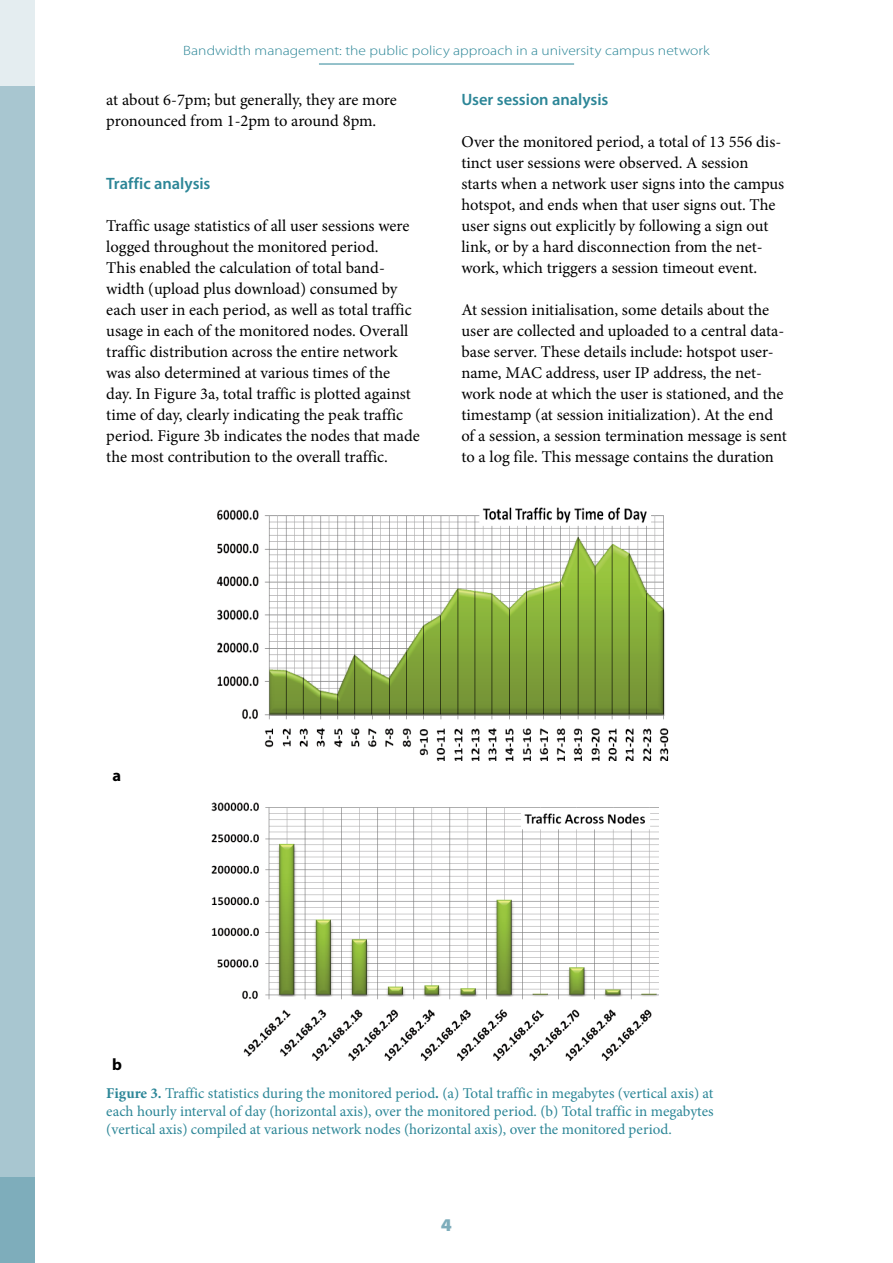
<style>
.page{position:relative;width:893px;height:1263px;background:#fff}
.page>*{position:absolute;margin:0;border:0;box-sizing:border-box;transform-origin:0 0}
.t1{font:900 semi-expanded 18px "Myriad Pro";color:#7eadbb}
.t2{font:16.5px/21px "Minion Pro";color:#000}
.t3{font:600 16.5px "Myriad Pro";letter-spacing:-.005em;color:#2c8697}
.t4{font:700 16.5px "Myriad Pro";color:#000}
.t5{font:15px/18px "Minion Pro";color:#2c8697;text-align:justify}
.t6{font:300 13.5px "Myriad Pro";color:#2c8697;scale:1.15 1}
.s1{font-weight:700}
</style>
<div class="page">
<div style="left:0;top:85px;width:34px;height:1093px;background:#a8c6d0"></div>
<div style="left:0;top:0;width:34px;height:85px;background:#e4edf0"></div>
<div style="left:0;top:1178px;width:34px;height:85px;background:#7eadbb"></div>
<hr style="left:319px;top:64px;width:255px;height:1px;background:#2c8697">
<img style="left:216px;top:507px;width:453px;height:254px">
<img style="left:212px;top:803px;width:446px;height:257px">
<p class="t6" style="left:183px;top:46px;width:459px">Bandwidth management: the public policy approach in a university campus network</p>
<p class="t2" style="left:106px;top:91px;width:292px">at about 6-7pm; but generally, they are more pronounced from 1-2pm to around 8pm.</p>
<p class="t3" style="left:461px;top:93px;width:149px">User session analysis</p>
<p class="t2" style="left:461px;top:133px;width:324px">Over the monitored period, a total of 13 556 dis&shy;tinct user sessions were observed. A session starts when a network user signs into the campus hotspot, and ends when that user signs out. The user signs out explicitly by following a sign out link, or by a hard disconnection from the net&shy;work, which triggers a session timeout event.</p>
<p class="t2" style="left:461px;top:301px;width:327px">At session initialisation, some details about the user are collected and uploaded to a central data&shy;base server. These details include: hotspot user&shy;name, MAC address, user IP address, the net&shy;work node at which the user is stationed, and the timestamp (at session initialization). At the end of a session, a session termination message is sent to a log file. This message contains the duration</p>
<p class="t3" style="left:106px;top:177px;width:106px">Traffic analysis</p>
<p class="t2" style="left:106px;top:217px;width:315px">Traffic usage statistics of all user sessions were logged throughout the monitored period.<br>This enabled the calculation of total band&shy;width (upload plus download) consumed by each user in each period, as well as total traffic usage in each of the monitored nodes. Overall traffic distribution across the entire network was also determined at various times of the day. In Figure 3a, total traffic is plotted against time of day, clearly indicating the peak traffic period. Figure 3b indicates the nodes that made the most contribution to the overall traffic.</p>
<p class="t4" style="left:113px;top:770px;width:10px">a</p>
<p class="t4" style="left:112px;top:1058px;width:11px">b</p>
<p class="t5" style="left:106px;top:1086px;width:609px"><span class="s1">Figure 3.</span> Traffic statistics during the monitored period<span class="s1">.</span> (a) Total traffic in megabytes (vertical axis) at each hourly interval of day (horizontal axis), over the monitored period. (b) Total traffic in megabytes (vertical axis) compiled at various network nodes (horizontal axis), over the monitored period.</p>
<p class="t1" style="left:441px;top:1219px;width:13px">4</p>
</div>
